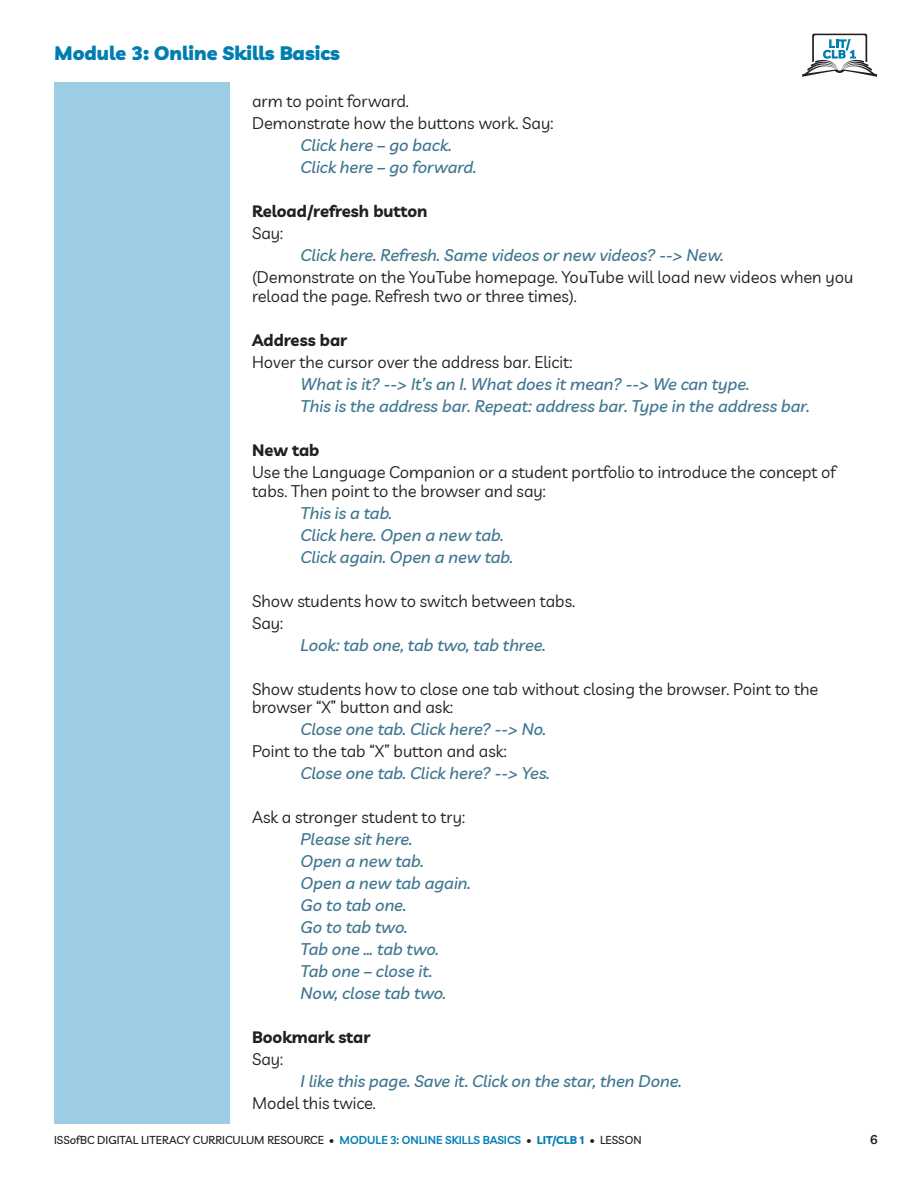
<style>
.page{position:relative;width:918px;height:1188px;background:#fff}
.page>*{position:absolute;margin:0;border:0;box-sizing:border-box;transform-origin:0 0}
.t1{font:900 19.5px "Livvic";color:#007eb1}
.t2{font:16.5px/18.8px "Livvic";color:#231f20}
.t3{font:italic 500 16.5px/22px "Livvic";color:#3e768f}
.t4{font:700 16.5px "Livvic";color:#231f20}
.t5{font:600 12.75px "Livvic";color:#231f20}
.t6{font:500 11.25px "Livvic";color:#231f20}
.s1{font-weight:600;color:#007eb1}
.s2{font-weight:700;color:#007eb1}
</style>
<div class="page">
<div style="left:54px;top:82px;width:176px;height:1041px;background:#9ccde4"></div>
<svg style="left:802px;top:34px;width:76px;height:43px"></svg>
<p class="t1" style="left:54px;top:41px;width:287px">Module 3: Online Skills Basics</p>
<p class="t2" style="left:252px;top:90px;width:303px;line-height:22px">arm to point forward.<br>Demonstrate how the buttons work. Say:</p>
<p class="t3" style="left:301px;top:134px;width:177px">Click here – go back.<br>Click here – go forward.</p>
<p class="t4" style="left:252px;top:201px;width:177px">Reload/refresh button</p>
<p class="t2" style="left:252px;top:224px;width:33px">Say:</p>
<p class="t3" style="left:301px;top:244px;width:425px">Click here. Refresh. Same videos or new videos? --&gt; New.</p>
<p class="t2" style="left:252px;top:268px;width:603px">(Demonstrate on the YouTube homepage. YouTube will load new videos when you reload the page. Refresh two or three times).</p>
<p class="t4" style="left:252px;top:330px;width:97px">Address bar</p>
<p class="t2" style="left:252px;top:352px;width:322px">Hover the cursor over the address bar. Elicit:</p>
<p class="t3" style="left:301px;top:373px;width:511px">What is it? --&gt; It’s an I. What does it mean? --&gt; We can type.<br>This is the address bar. Repeat: address bar. Type in the address bar.</p>
<p class="t4" style="left:252px;top:439px;width:69px">New tab</p>
<p class="t2" style="left:252px;top:462px;width:586px">Use the Language Companion or a student portfolio to introduce the concept of tabs. Then point to the browser and say:</p>
<p class="t3" style="left:301px;top:502px;width:214px">This is a tab.<br>Click here. Open a new tab.<br>Click again. Open a new tab.</p>
<p class="t2" style="left:252px;top:589px;width:325px;line-height:22px">Show students how to switch between tabs.<br>Say:</p>
<p class="t3" style="left:301px;top:633px;width:247px">Look: tab one, tab two, tab three.</p>
<p class="t2" style="left:252px;top:679px;width:568px">Show students how to close one tab without closing the browser. Point to the browser “X” button and ask:</p>
<p class="t3" style="left:301px;top:718px;width:247px">Close one tab. Click here? --&gt; No.</p>
<p class="t2" style="left:252px;top:742px;width:256px">Point to the tab “X” button and ask:</p>
<p class="t3" style="left:301px;top:762px;width:251px">Close one tab. Click here? --&gt; Yes.</p>
<p class="t2" style="left:252px;top:808px;width:215px">Ask a stronger student to try:</p>
<p class="t3" style="left:301px;top:828px;width:172px">Please sit here.<br>Open a new tab.<br>Open a new tab again.<br>Go to tab one.<br>Go to tab two.<br>Tab one … tab two.<br>Tab one – close it.<br>Now, close tab two.</p>
<p class="t4" style="left:252px;top:1027px;width:120px">Bookmark star</p>
<p class="t2" style="left:252px;top:1050px;width:33px">Say:</p>
<p class="t3" style="left:301px;top:1070px;width:383px">I like this page. Save it. Click on the star, then Done.</p>
<p class="t2" style="left:252px;top:1094px;width:125px">Model this twice.</p>
<p class="t6" style="left:54px;top:1133px;width:589px">ISSOFBC DIGITAL LITERACY CURRICULUM RESOURCE • <span class="s1">MODULE 3: ONLINE SKILLS BASICS</span> • <span class="s2">LIT/CLB 1</span> • LESSON</p>
<p class="t5" style="left:870px;top:1131px;width:9px">)</p>
</div>
